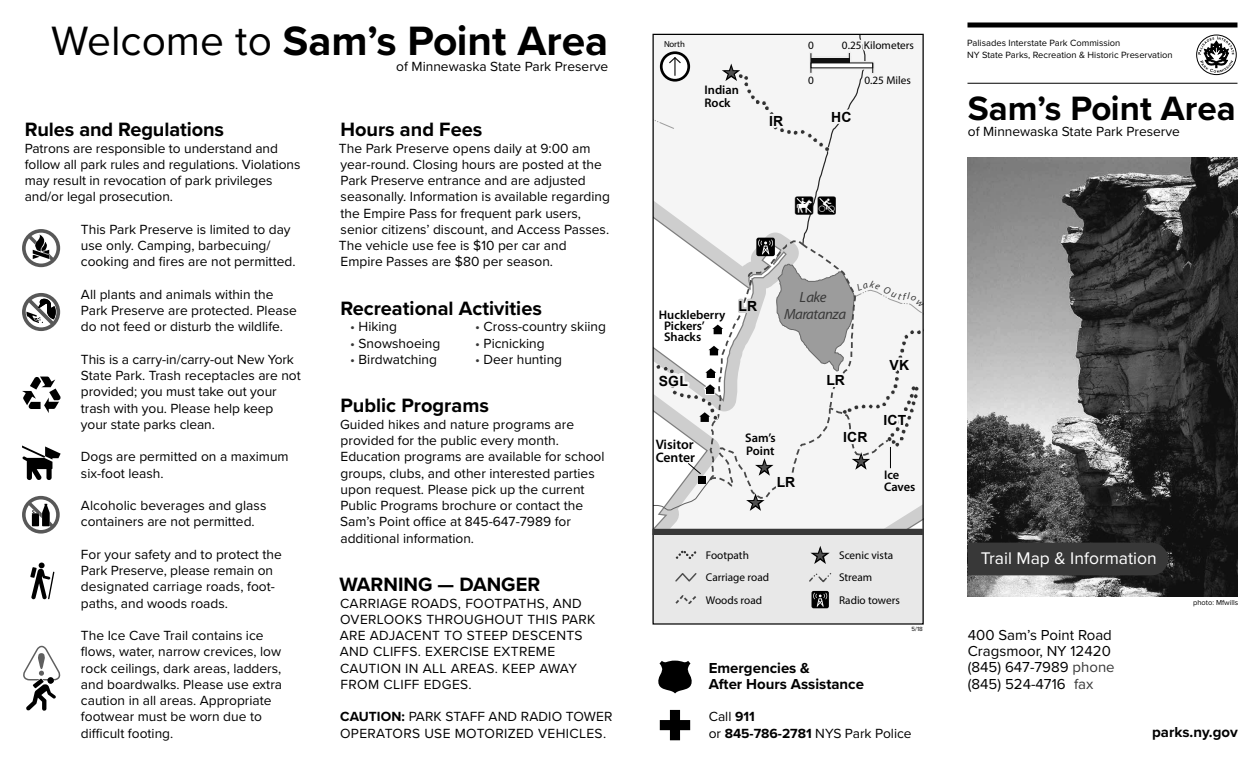
<style>
.page{position:relative;width:1260px;height:765px;background:#fff}
.page>*{position:absolute;margin:0;border:0;box-sizing:border-box;transform-origin:0 0}
.t1{font:700 42.5px "Proxima Nova";color:#000}
.t2{font:700 35px "Proxima Nova";color:#000}
.t3{font:700 20px "Proxima Nova";color:#000}
.t4{font:18.25px "NPS Pictographs 1";color:#000}
.t5{font:17.5px "Proxima Nova";color:#fff}
.t6{font:15px/16.2px "Proxima Nova";color:#000}
.t7{font:700 15px/16.2px "Proxima Nova";color:#000}
.t8{font:italic 14.88px/17.1px "Myriad Pro";letter-spacing:-.035em;color:#393939;text-align:center}
.t9{font:700 14px "Arial";letter-spacing:.01em;color:#000}
.t10{font:13.75px/16.2px "Proxima Nova";color:#000}
.t11{font:13.75px/16.2px "Proxima Nova";letter-spacing:.025em;color:#000}
.t12{font:600 13.75px/12.5px "Myriad Pro";color:#000}
.t13{font:600 12.5px/11.2px "Myriad Pro";color:#000}
.t14{font:11.25px/22.5px "Myriad Pro";color:#000}
.t15{font:9.38px/11.9px "Proxima Nova";color:#000}
.t16{font:8.75px "Myriad Pro";letter-spacing:-.02em;color:#000}
.t17{font:7.5px "Proxima Nova";color:#000}
.t18{font:6.25px "Proxima Nova";color:#000}
.s1{font-weight:400}
.s2{color:#383838}
.s3{font-weight:700}
</style>
<div class="page">
<div style="left:968px;top:22px;width:270px;height:6px;background:#000"></div>
<hr style="left:968px;top:83px;width:270px;height:1px;background:#000">
<div style="left:1196px;top:35px;width:41px;height:40px;border:1px solid #010101;border-radius:50%"></div>
<svg style="left:1198px;top:36px;width:36px;height:37px"></svg>
<img style="left:968px;top:158px;width:270px;height:438px">
<div style="left:968px;top:543px;width:200px;height:32px;background:#383838"></div>
<svg style="left:660px;top:710px;width:30px;height:30px"></svg>
<svg style="left:658px;top:661px;width:34px;height:32px"></svg>
<div style="left:652px;top:533px;width:272px;height:90px;background:#e8e8e8"></div>
<svg style="left:654px;top:511px;width:268px;height:18px"></svg>
<div style="left:652px;top:529px;width:272px;height:6px;background:#383838"></div>
<svg style="left:810px;top:546px;width:20px;height:18px"></svg>
<svg style="left:675px;top:573px;width:22px;height:9px"></svg>
<svg style="left:675px;top:595px;width:22px;height:9px"></svg>
<svg style="left:676px;top:551px;width:20px;height:8px"></svg>
<div style="left:812px;top:591px;width:17px;height:17px;background:#000;border-radius:2px"></div>
<svg style="left:813px;top:593px;width:14px;height:14px"></svg>
<svg style="left:809px;top:573px;width:23px;height:10px"></svg>
<svg style="left:30px;top:563px;width:24px;height:36px"></svg>
<svg style="left:23px;top:645px;width:38px;height:66px"></svg>
<div style="left:47px;top:677px;width:7px;height:7px;background:#000;border-radius:50%"></div>
<svg style="left:22px;top:293px;width:38px;height:38px"></svg>
<svg style="left:22px;top:229px;width:38px;height:38px"></svg>
<svg style="left:22px;top:496px;width:38px;height:38px"></svg>
<svg style="left:22px;top:377px;width:39px;height:36px"></svg>
<svg style="left:22px;top:445px;width:39px;height:35px"></svg>
<svg style="left:653px;top:34px;width:271px;height:477px"></svg>
<h1 class="t1" style="left:51px;top:9px;width:559px"><span class="s1">Welcome to</span> Sam’s Point Area</h1>
<h3 class="t3" style="left:25px;top:115px;width:201px">Rules and Regulations</h3>
<p class="t10" style="left:25px;top:139px;width:277px">Patrons are responsible to understand and follow all park rules and regulations. Violations may result in revocation of park privileges and/or legal prosecution.</p>
<p class="t10" style="left:81px;top:220px;width:216px">This Park Preserve is limited to day use only. Camping, barbecuing/ cooking and fires are not permitted.</p>
<p class="t10" style="left:81px;top:285px;width:217px">All plants and animals within the<br>Park Preserve are protected. Please do not feed or disturb the wildlife.</p>
<p class="t10" style="left:81px;top:350px;width:221px">This is a carry-in/carry-out New York<br>State Park. Trash receptacles are not provided; you must take out your trash with you. Please help keep your state parks clean.</p>
<p class="t10" style="left:81px;top:448px;width:209px">Dogs are permitted on a maximum six-foot leash.</p>
<p class="t10" style="left:81px;top:497px;width:187px">Alcoholic beverages and glass containers are not permitted.</p>
<p class="t10" style="left:81px;top:546px;width:202px">For your safety and to protect the<br>Park Preserve, please remain on designated carriage roads, foot&shy;paths, and woods roads.</p>
<p class="t10" style="left:81px;top:627px;width:203px">The Ice Cave Trail contains ice flows, water, narrow crevices, low rock ceilings, dark areas, ladders, and boardwalks. Please use extra caution in all areas. Appropriate footwear must be worn due to difficult footing.</p>
<p class="t10" style="left:396px;top:58px;width:214px">of Minnewaska State Park Preserve</p>
<h3 class="t3" style="left:340px;top:115px;width:143px">Hours and Fees</h3>
<p class="t10" style="left:339px;top:139px;width:273px">The Park Preserve opens daily at 9:00 am year-round. Closing hours are posted at the Park Preserve entrance and are adjusted seasonally. Information is available regarding the Empire Pass for frequent park users, senior citizens’ discount, and Access Passes.<br>The vehicle use fee is $10 per car and Empire Passes are $80 per season.</p>
<h3 class="t3" style="left:340px;top:293px;width:203px">Recreational Activities</h3>
<p class="t10" style="left:350px;top:318px;width:48px"><span class="s2">•</span> Hiking</p>
<p class="t10" style="left:475px;top:318px;width:132px"><span class="s2">•</span> Cross-country skiing</p>
<p class="t10" style="left:350px;top:334px;width:92px"><span class="s2">•</span> Snowshoeing</p>
<p class="t10" style="left:475px;top:334px;width:71px"><span class="s2">•</span> Picnicking</p>
<p class="t10" style="left:350px;top:350px;width:88px"><span class="s2">•</span> Birdwatching</p>
<p class="t10" style="left:475px;top:350px;width:89px"><span class="s2">•</span> Deer hunting</p>
<h3 class="t3" style="left:340px;top:391px;width:150px">Public Programs</h3>
<p class="t10" style="left:340px;top:415px;width:266px">Guided hikes and nature programs are provided for the public every month.<br>Education programs are available for school groups, clubs, and other interested parties upon request. Please pick up the current Public Programs brochure or contact the Sam’s Point office at 845-647-7989 for additional information.</p>
<h3 class="t3" style="left:339px;top:570px;width:202px">WARNING — DANGER</h3>
<p class="t11" style="left:340px;top:594px;width:257px">CARRIAGE ROADS, FOOTPATHS, AND<br>OVERLOOKS THROUGHOUT THIS PARK<br>ARE ADJACENT TO STEEP DESCENTS<br>AND CLIFFS. EXERCISE EXTREME<br>CAUTION IN ALL AREAS. KEEP AWAY<br>FROM CLIFF EDGES.</p>
<p class="t10" style="left:340px;top:708px;width:274px"><span class="s3">CAUTION:</span> PARK STAFF AND RADIO TOWER<br>OPERATORS USE MOTORIZED VEHICLES.</p>
<p class="t16" style="left:664px;top:39px;width:22px">North</p>
<p class="t14" style="left:842px;top:34px;width:74px">0.25 Kilometers</p>
<p class="t14" style="left:808px;top:68px;width:7px">0</p>
<p class="t14" style="left:864px;top:68px;width:48px">0.25 Miles</p>
<p class="t14" style="left:808px;top:34px;width:7px">0</p>
<p class="t13" style="left:704px;top:83px;width:36px;line-height:12.5px">Indian<br>Rock</p>
<p class="t9" style="left:769px;top:112px;width:16px">IR</p>
<p class="t9" style="left:831px;top:108px;width:22px">HC</p>
<h3 class="t4" style="left:795px;top:196px;width:42px">I*</h3>
<p class="t13" style="left:664px;top:309px;width:63px;text-indent:-5px">Huckleberry<br>Pickers’<br>Shacks</p>
<p class="t9" style="left:659px;top:371px;width:31px">SGL</p>
<p class="t9" style="left:739px;top:297px;width:20px">LR</p>
<p class="t8" style="left:784px;top:288px;width:64px">Lake<br>Maratanza</p>
<p class="t9" style="left:826px;top:371px;width:20px">LR</p>
<p class="t12" style="left:656px;top:438px;width:41px">Visitor<br>Center</p>
<p class="t13" style="left:745px;top:431px;width:32px;line-height:13.1px">Sam’s<br>Point</p>
<p class="t9" style="left:777px;top:473px;width:20px">LR</p>
<p class="t9" style="left:843px;top:428px;width:26px">ICR</p>
<p class="t9" style="left:890px;top:356px;width:21px">VK</p>
<p class="t9" style="left:883px;top:411px;width:24px">ICT</p>
<p class="t13" style="left:884px;top:469px;width:17px">Ice</p>
<p class="t13" style="left:884px;top:481px;width:33px">Caves</p>
<p class="t14" style="left:706px;top:543px;width:65px">Footpath<br>Carriage road<br>Woods road</p>
<p class="t14" style="left:839px;top:543px;width:62px">Scenic vista<br>Stream<br>Radio towers</p>
<p class="t18" style="left:911px;top:624px;width:13px">5/18</p>
<p class="t7" style="left:709px;top:659px;width:157px">Emergencies &amp;<br>After Hours Assistance</p>
<p class="t10" style="left:709px;top:708px;width:204px">Call <span class="s3">911<br></span>or <span class="s3">845-786-2781</span> NYS Park Police</p>
<p class="t15" style="left:967px;top:36px;width:207px">Palisades Interstate Park Commission<br>NY State Parks, Recreation &amp; Historic Preservation</p>
<h2 class="t2" style="left:968px;top:82px;width:269px">Sam’s Point Area</h2>
<p class="t10" style="left:968px;top:123px;width:214px">of Minnewaska State Park Preserve</p>
<p class="t5" style="left:981px;top:545px;width:178px">Trail Map &amp; Information</p>
<p class="t6" style="left:968px;top:626px;width:148px">400 Sam’s Point Road<br>Cragsmoor, NY 12420 (845) 647-7989 <span class="s2">phone </span>(845) 524-4716 <span class="s2">fax</span></p>
<p class="t17" style="left:1193px;top:597px;width:47px">photo: Mfwills</p>
<p class="t7" style="left:1152px;top:724px;width:87px">parks.ny.gov</p>
</div>
